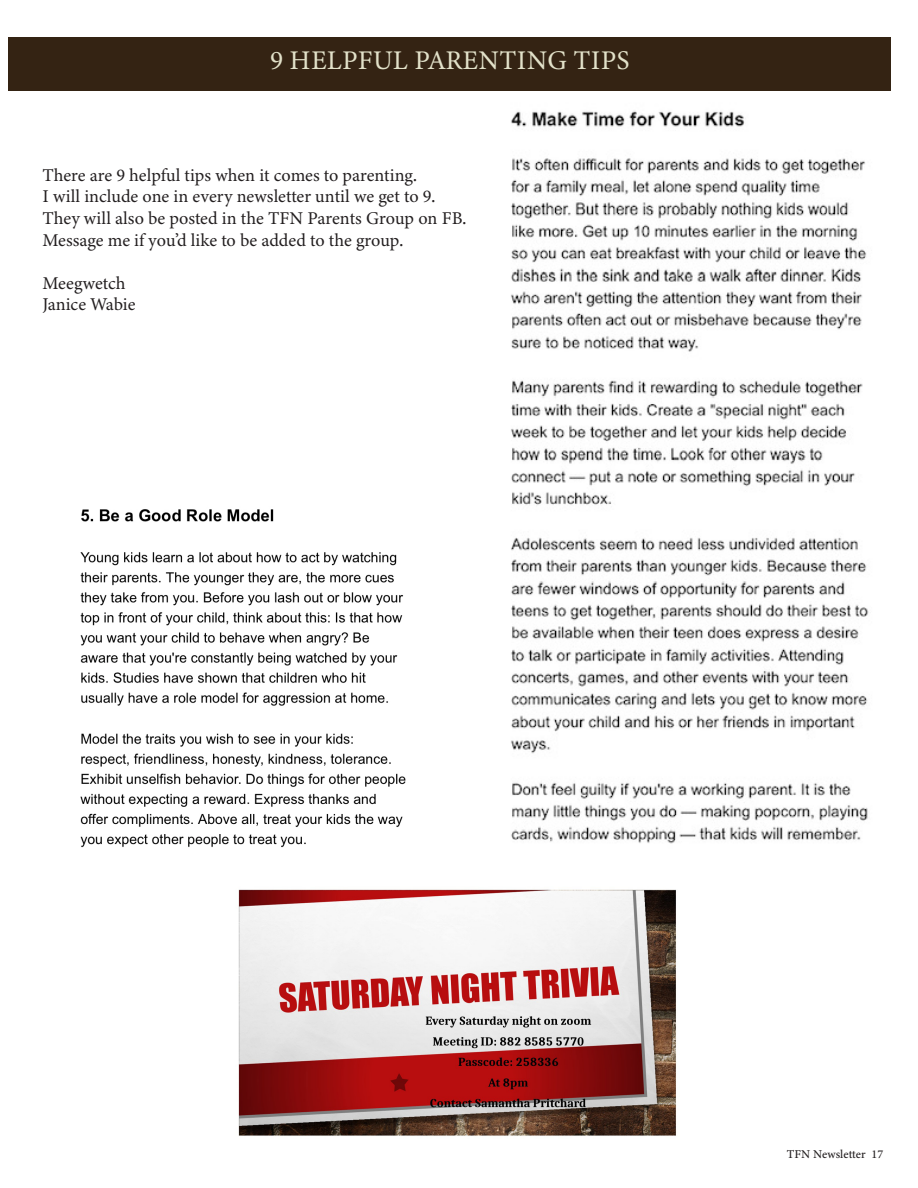
<style>
.page{position:relative;width:918px;height:1188px;background:#fff}
.page>*{position:absolute;margin:0;border:0;box-sizing:border-box;transform-origin:0 0}
.t1{font:27px "Minion Variable Concept";letter-spacing:.005em;color:#e2e1c9}
.t2{font:18px/21.6px "Minion Variable Concept";color:#231f20}
.t3{font:12px "Minion Variable Concept";color:#231f20}
</style>
<div class="page">
<img style="left:511px;top:111px;width:358px;height:733px">
<div style="left:9px;top:37px;width:882px;height:53px;background:#342313"></div>
<img style="left:80px;top:509px;width:326px;height:339px">
<img style="left:238px;top:889px;width:439px;height:247px">
<p class="t1" style="left:270px;top:41px;width:361px">9 HELPFUL PARENTING TIPS</p>
<p class="t2" style="left:42px;top:164px;width:376px">There are 9 helpful tips when it comes to parenting.</p>
<p class="t2" style="left:42px;top:186px;width:425px">I will include one in every newsletter until we get to 9.<br>They will also be posted in the TFN Parents Group on FB.<br>Message me if you’d like to be added to the group.</p>
<p class="t2" style="left:42px;top:272px;width:85px">Meegwetch</p>
<p class="t2" style="left:42px;top:294px;width:95px">Janice Wabie</p>
<p class="t3" style="left:787px;top:1145px;width:98px">TFN Newsletter 17</p>
</div>
